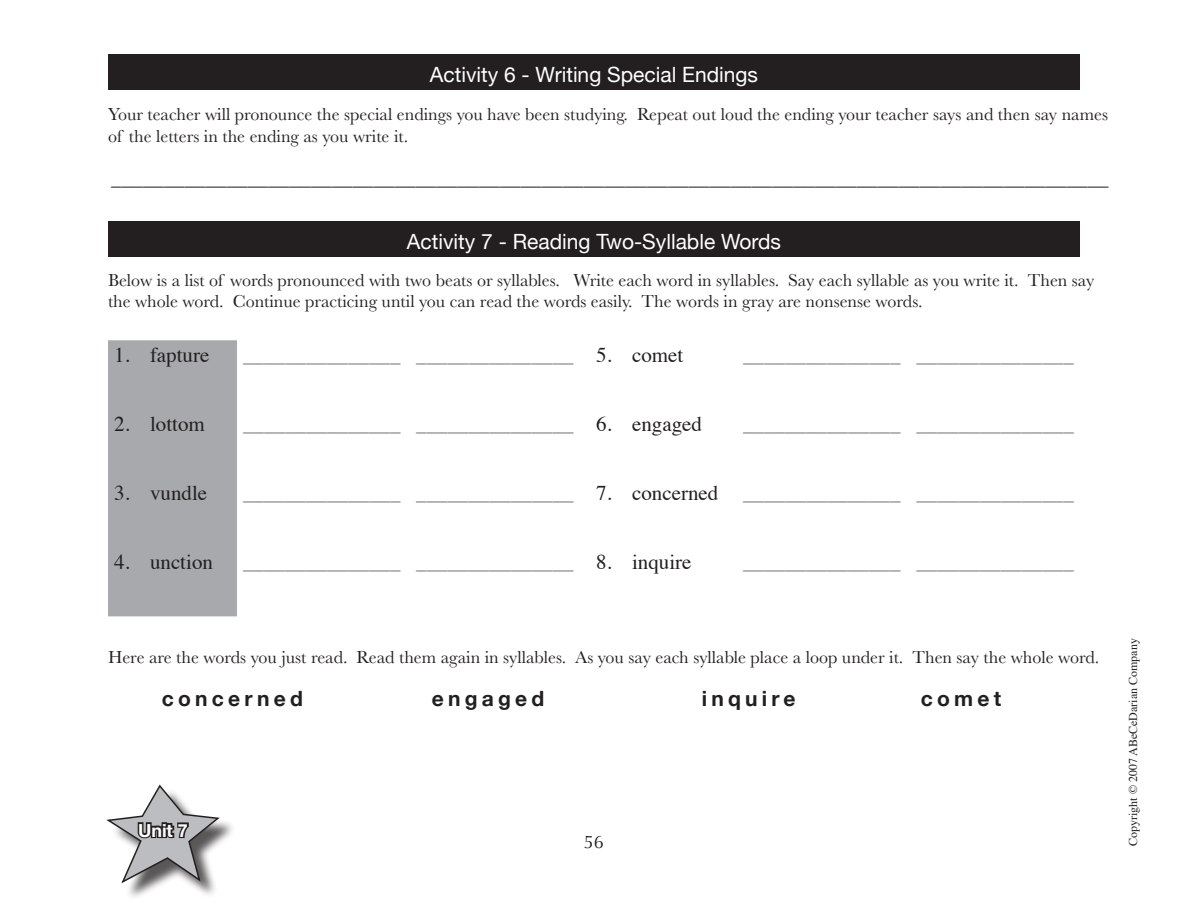
<style>
.page{position:relative;width:1188px;height:918px;background:#fff}
.page>*{position:absolute;margin:0;border:0;box-sizing:border-box;transform-origin:0 0}
.Word_Lists{font:italic 700 21px "Times";color:#939598}
.Display{font:700 21px "Helvetica Neue";letter-spacing:.2em;color:#231f20}
.Word_Lists-2{font:21px "Times";color:#231f20}
.Page_Heading{font:21px "Helvetica Neue";color:#fff}
.Directions{font:18px/21.6px "Baskerville";color:#231f20}
.t1{font:700 18px "Helvetica Neue";color:#fff}
.t2{font:18px "Optima";color:#231f20}
.t3{font:12px "Times";color:#231f20}
</style>
<div class="page">
<div style="left:111px;top:788px;width:126px;height:113px;background:#231f20;opacity:.75"></div>
<svg style="left:106px;top:784px;width:116px;height:101px"></svg>
<div style="left:108px;top:54px;width:972px;height:36px;background:#231f20"></div>
<div style="left:108px;top:340px;width:129px;height:276px;background:#a8a9ad"></div>
<div style="left:108px;top:221px;width:972px;height:36px;background:#231f20"></div>
<p class="Page_Heading" style="left:430px;top:59px;width:330px">Activity 6 - Writing Special Endings</p>
<p class="Directions" style="left:108px;top:104px;width:1002px">Your teacher will pronounce the special endings you have been studying. Repeat out loud the ending your teacher says and then say names of the letters in the ending as you write it.</p>
<p class="Display" style="left:111px;top:161px;width:999px">_______________________________________________________________________________________________</p>
<p class="Page_Heading" style="left:407px;top:227px;width:376px">Activity 7 - Reading Two-Syllable Words</p>
<p class="Directions" style="left:108px;top:269px;width:988px">Below is a list of words pronounced with two beats or syllables. Write each word in syllables. Say each syllable as you write it. Then say the whole word. Continue practicing until you can read the words easily. The words in gray are nonsense words.</p>
<p class="Word_Lists-2" style="left:114px;top:335px;width:17px">1.</p>
<p class="Word_Lists-2" style="left:150px;top:335px;width:61px">fapture</p>
<p class="Word_Lists" style="left:243px;top:335px;width:332px">_______________ _______________</p>
<p class="Word_Lists-2" style="left:596px;top:335px;width:17px">5.</p>
<p class="Word_Lists-2" style="left:632px;top:335px;width:53px">comet</p>
<p class="Word_Lists" style="left:743px;top:335px;width:332px">_______________ _______________</p>
<p class="Word_Lists-2" style="left:114px;top:404px;width:17px">2.</p>
<p class="Word_Lists-2" style="left:150px;top:404px;width:56px">lottom</p>
<p class="Word_Lists" style="left:243px;top:404px;width:332px">_______________ _______________</p>
<p class="Word_Lists-2" style="left:596px;top:404px;width:17px">6.</p>
<p class="Word_Lists-2" style="left:632px;top:404px;width:71px">engaged</p>
<p class="Word_Lists" style="left:743px;top:404px;width:332px">_______________ _______________</p>
<p class="Word_Lists-2" style="left:114px;top:473px;width:17px">3.</p>
<p class="Word_Lists-2" style="left:150px;top:473px;width:59px">vundle</p>
<p class="Word_Lists" style="left:243px;top:473px;width:332px">_______________ _______________</p>
<p class="Word_Lists-2" style="left:596px;top:473px;width:17px">7.</p>
<p class="Word_Lists-2" style="left:632px;top:473px;width:88px">concerned</p>
<p class="Word_Lists" style="left:743px;top:473px;width:332px">_______________ _______________</p>
<p class="Word_Lists-2" style="left:114px;top:542px;width:17px">4.</p>
<p class="Word_Lists-2" style="left:150px;top:542px;width:64px">unction</p>
<p class="Word_Lists" style="left:243px;top:542px;width:332px">_______________ _______________</p>
<p class="Word_Lists-2" style="left:596px;top:542px;width:17px">8.</p>
<p class="Word_Lists-2" style="left:632px;top:542px;width:61px">inquire</p>
<p class="Word_Lists" style="left:743px;top:542px;width:332px">_______________ _______________</p>
<p class="Directions" style="left:108px;top:646px;width:993px">Here are the words you just read. Read them again in syllables. As you say each syllable place a loop under it. Then say the whole word.</p>
<p class="Display" style="left:162px;top:682px;width:142px">concerned</p>
<p class="Display" style="left:432px;top:682px;width:114px">engaged</p>
<p class="Display" style="left:702px;top:682px;width:95px">inquire</p>
<p class="Display" style="left:921px;top:682px;width:82px">comet</p>
<p class="t1" style="left:138px;top:816px;width:52px">Unit 7</p>
<p class="t2" style="left:584px;top:832px;width:22px">56</p>
<p class="t3" style="left:1122px;top:846px;width:209px;rotate:-90deg">Copyright © 2007 ABeCeDarian Company</p>
</div>
